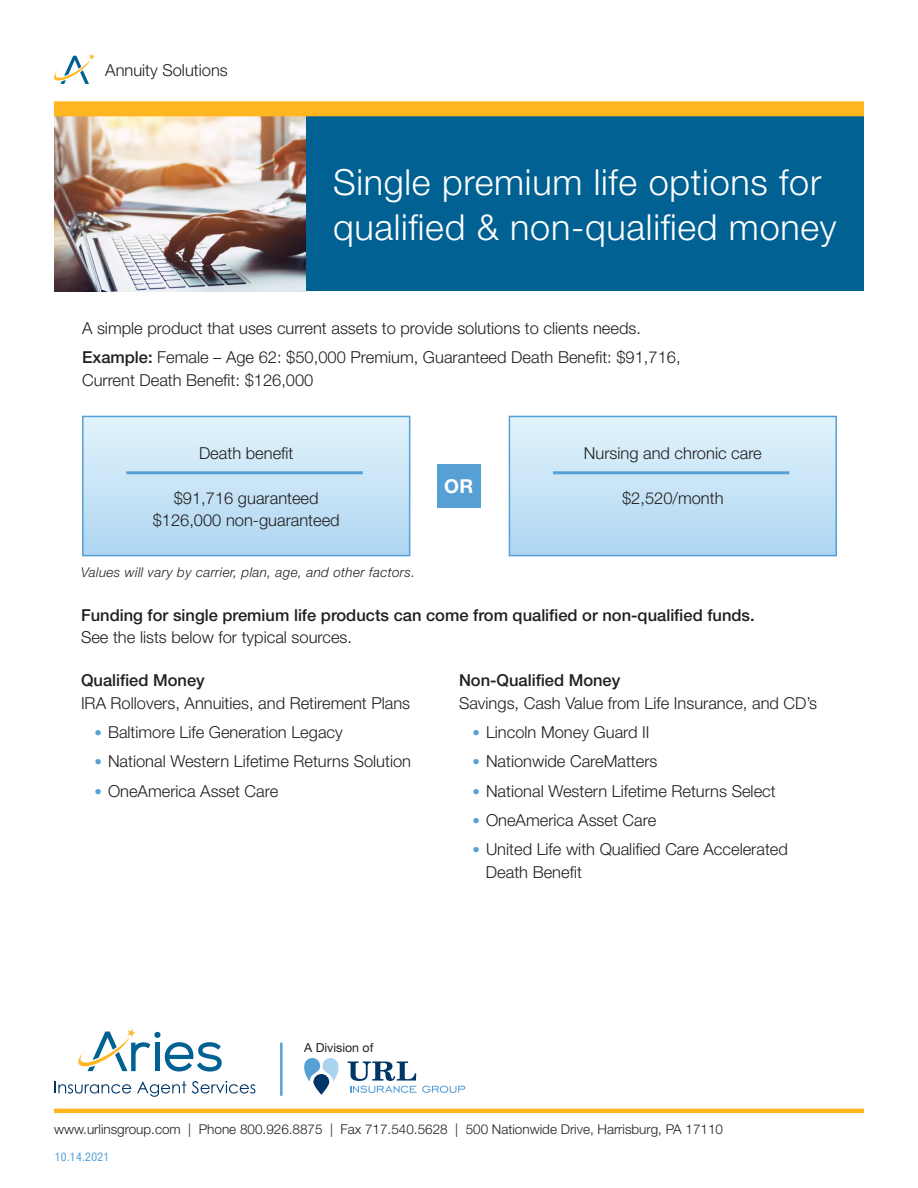
<style>
.page{position:relative;width:918px;height:1188px;background:#fff}
.page>*{position:absolute;margin:0;border:0;box-sizing:border-box;transform-origin:0 0}
.t1{font:300 36px/45px "Helvetica Neue";letter-spacing:.02em;color:#fff}
.t2{font:700 19.2px "Helvetica Neue";color:#fff}
.t3{font:300 16.5px/22.5px "Helvetica Neue";color:#231f20}
.t4{font:500 16.5px/22.5px "Helvetica Neue";color:#231f20}
.t5{font:300 13.5px "Helvetica Neue";color:#231f20}
.t6{font:italic 300 13.5px "Helvetica Neue";letter-spacing:.025em;color:#231f20}
.t7{font:12.45px "Helvetica Neue";color:#231f20}
.t8{font:condensed 12px "Helvetica Neue";letter-spacing:.025em;color:#56a0d5}
.s1{font-weight:500}
.s2{font-weight:300}
.s3{font-size:15px;color:#56a0d5}
</style>
<div class="page">
<div style="left:83px;top:416px;width:327px;height:140px;background:linear-gradient(to bottom,#e2f4fc,#aed5f1)"></div>
<div style="left:82px;top:416px;width:328px;height:140px;border:2px solid #56a0d5"></div>
<div style="left:509px;top:416px;width:327px;height:140px;background:linear-gradient(to bottom,#e2f4fc,#aed5f1)"></div>
<div style="left:509px;top:416px;width:328px;height:140px;border:2px solid #56a0d5"></div>
<div style="left:437px;top:464px;width:44px;height:44px;background:#56a0d5"></div>
<hr style="left:126px;top:471px;width:237px;height:3px;background:#56a0d5">
<hr style="left:553px;top:471px;width:236px;height:3px;background:#56a0d5">
<div style="left:155px;top:1043px;width:5px;height:28px;background:#006192"></div>
<div style="left:154px;top:1032px;width:7px;height:6px;background:#006192;border-radius:50%"></div>
<svg style="left:165px;top:1042px;width:57px;height:30px"></svg>
<svg style="left:55px;top:1081px;width:76px;height:13px"></svg>
<svg style="left:137px;top:1081px;width:49px;height:16px"></svg>
<svg style="left:192px;top:1081px;width:63px;height:13px"></svg>
<svg style="left:78px;top:1029px;width:72px;height:42px"></svg>
<hr style="left:280px;top:1043px;width:3px;height:53px;background:#56a0d5">
<svg style="left:304px;top:1058px;width:35px;height:24px"></svg>
<svg style="left:313px;top:1074px;width:16px;height:21px"></svg>
<svg style="left:348px;top:1061px;width:117px;height:32px"></svg>
<hr style="left:54px;top:1109px;width:810px;height:4px;background:#ffb620">
<div style="left:306px;top:116px;width:558px;height:175px;background:#006192"></div>
<img style="left:54px;top:116px;width:252px;height:175px">
<div style="left:54px;top:101px;width:810px;height:15px;background:#ffb620"></div>
<svg style="left:54px;top:54px;width:41px;height:30px"></svg>
<p class="t3" style="left:105px;top:58px;width:124px">Annuity Solutions</p>
<p class="t1" style="left:333px;top:159px;width:505px">Single premium life options for qualified &amp; non-qualified money</p>
<p class="t3" style="left:82px;top:317px;width:560px">A simple product that uses current assets to provide solutions to clients needs.</p>
<p class="t3" style="left:82px;top:346px;width:600px"><span class="s1">Example:</span> Female – Age 62: $50,000 Premium, Guaranteed Death Benefit: $91,716,<br>Current Death Benefit: $126,000</p>
<p class="t3" style="left:199px;top:441px;width:96px">Death benefit</p>
<p class="t3" style="left:174px;top:486px;width:146px">$91,716 guaranteed</p>
<p class="t3" style="left:153px;top:509px;width:189px">$126,000 non-guaranteed</p>
<p class="t6" style="left:81px;top:564px;width:336px">Values will vary by carrier, plan, age, and other factors.</p>
<p class="t2" style="left:444px;top:474px;width:31px">OR</p>
<p class="t3" style="left:584px;top:441px;width:179px">Nursing and chronic care</p>
<p class="t3" style="left:622px;top:486px;width:103px">$2,520/month</p>
<p class="t4" style="left:81px;top:603px;width:675px">Funding for single premium life products can come from qualified or non-qualified funds.<br><span class="s2">See the lists below for typical sources.</span></p>
<p class="t3" style="left:81px;top:669px;width:331px"><span class="s1">Qualified Money<br></span>IRA Rollovers, Annuities, and Retirement Plans</p>
<p class="t3" style="left:94px;top:721px;width:250px"><span class="s3">•</span> Baltimore Life Generation Legacy</p>
<p class="t3" style="left:94px;top:750px;width:318px"><span class="s3">•</span> National Western Lifetime Returns Solution</p>
<p class="t3" style="left:94px;top:779px;width:185px"><span class="s3">•</span> OneAmerica Asset Care</p>
<p class="t3" style="left:459px;top:669px;width:360px"><span class="s1">Non-Qualified Money<br></span>Savings, Cash Value from Life Insurance, and CD’s</p>
<p class="t3" style="left:472px;top:721px;width:179px"><span class="s3">•</span> Lincoln Money Guard II</p>
<p class="t3" style="left:472px;top:750px;width:186px"><span class="s3">•</span> Nationwide CareMatters</p>
<p class="t3" style="left:472px;top:779px;width:305px"><span class="s3">•</span> National Western Lifetime Returns Select</p>
<p class="t3" style="left:472px;top:808px;width:185px"><span class="s3">•</span> OneAmerica Asset Care</p>
<p class="t3" style="left:486px;top:838px;width:303px;text-indent:-13px"><span class="s3">•</span> United Life with Qualified Care Accelerated<br>Death Benefit</p>
<p class="t7" style="left:304px;top:1040px;width:71px">A Division of</p>
<p class="t5" style="left:54px;top:1121px;width:671px">www.urlinsgroup.com | Phone 800.926.8875 | Fax 717.540.5628 | 500 Nationwide Drive, Harrisburg, PA 17110</p>
<p class="t8" style="left:55px;top:1150px;width:56px">10.14.2021</p>
</div>
